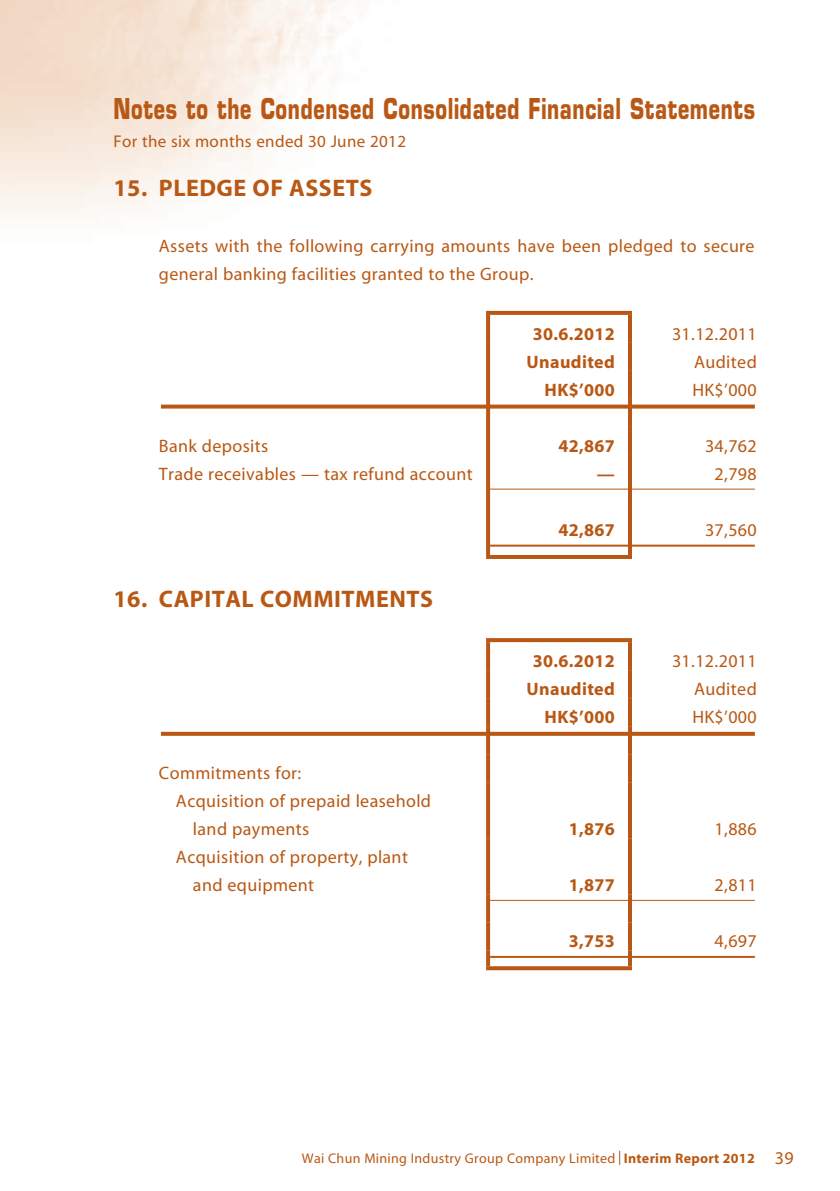
<style>
.page{position:relative;width:840px;height:1191px;background:#fff}
.page>*{position:absolute;margin:0;border:0;box-sizing:border-box;transform-origin:0 0}
.t1{font:700 28px "Eurostile";letter-spacing:.035em;color:#b95814;scale:.7 1}
.t2{font:700 24px "Myriad";letter-spacing:.02em;color:#b95814}
.t3{font:18px/28px "Myriad";letter-spacing:.02em;color:#b95814}
.t4{font:700 18px "Myriad";letter-spacing:.02em;color:#b95814}
.t5{font:17px "Myriad";letter-spacing:.02em;color:#b95814}
.t6{font:14px "Myriad";letter-spacing:.02em;color:#b95814}
.s1{font-weight:700}
.s2{font-size:18px}
</style>
<div class="page">
<img style="left:0;top:0;width:755px;height:1165px">
<svg style="left:619px;top:1150px;width:1px;height:14px"></svg>
<svg style="left:486px;top:311px;width:145px;height:4px"></svg>
<svg style="left:486px;top:315px;width:4px;height:28px"></svg>
<svg style="left:627px;top:315px;width:4px;height:28px"></svg>
<svg style="left:486px;top:343px;width:4px;height:28px"></svg>
<svg style="left:627px;top:343px;width:4px;height:28px"></svg>
<svg style="left:486px;top:371px;width:4px;height:28px"></svg>
<svg style="left:627px;top:371px;width:4px;height:28px"></svg>
<svg style="left:486px;top:399px;width:4px;height:28px"></svg>
<svg style="left:627px;top:399px;width:4px;height:28px"></svg>
<svg style="left:486px;top:427px;width:4px;height:28px"></svg>
<svg style="left:627px;top:427px;width:4px;height:28px"></svg>
<svg style="left:486px;top:455px;width:4px;height:28px"></svg>
<svg style="left:627px;top:455px;width:4px;height:28px"></svg>
<svg style="left:486px;top:483px;width:4px;height:28px"></svg>
<svg style="left:627px;top:483px;width:4px;height:28px"></svg>
<svg style="left:486px;top:511px;width:4px;height:28px"></svg>
<svg style="left:627px;top:511px;width:4px;height:28px"></svg>
<svg style="left:486px;top:539px;width:4px;height:16px"></svg>
<svg style="left:627px;top:539px;width:4px;height:16px"></svg>
<hr style="left:486px;top:555px;width:145px;height:4px;background:#b95814">
<svg style="left:161px;top:404px;width:593px;height:4px;background:#c37036"></svg>
<hr style="left:490px;top:488px;width:264px;height:1px;background:#b95814">
<hr style="left:490px;top:544px;width:264px;height:2px;background:#b95814">
<svg style="left:486px;top:638px;width:145px;height:4px"></svg>
<svg style="left:486px;top:642px;width:4px;height:28px"></svg>
<svg style="left:627px;top:642px;width:4px;height:28px"></svg>
<svg style="left:486px;top:670px;width:4px;height:28px"></svg>
<svg style="left:627px;top:670px;width:4px;height:28px"></svg>
<svg style="left:486px;top:698px;width:4px;height:28px"></svg>
<svg style="left:627px;top:698px;width:4px;height:28px"></svg>
<svg style="left:486px;top:726px;width:4px;height:28px"></svg>
<svg style="left:627px;top:726px;width:4px;height:28px"></svg>
<svg style="left:486px;top:754px;width:4px;height:28px"></svg>
<svg style="left:627px;top:754px;width:4px;height:28px"></svg>
<svg style="left:486px;top:782px;width:4px;height:56px"></svg>
<svg style="left:627px;top:782px;width:4px;height:56px"></svg>
<svg style="left:486px;top:838px;width:4px;height:56px"></svg>
<svg style="left:627px;top:838px;width:4px;height:56px"></svg>
<svg style="left:486px;top:894px;width:4px;height:28px"></svg>
<svg style="left:627px;top:894px;width:4px;height:28px"></svg>
<svg style="left:486px;top:922px;width:4px;height:28px"></svg>
<svg style="left:627px;top:922px;width:4px;height:28px"></svg>
<svg style="left:486px;top:950px;width:4px;height:16px"></svg>
<svg style="left:627px;top:950px;width:4px;height:16px"></svg>
<svg style="left:486px;top:966px;width:145px;height:4px"></svg>
<svg style="left:161px;top:732px;width:593px;height:4px;background:#bb5e1d"></svg>
<hr style="left:490px;top:900px;width:264px;height:1px;background:#b95814">
<hr style="left:490px;top:956px;width:264px;height:2px;background:#b95814">
<h1 class="t1" style="left:113px;top:91px;width:917px">Notes to the Condensed Consolidated Financial Statements</h1>
<p class="t5" style="left:113px;top:133px;width:294px">For the six months ended 30 June 2012</p>
<h2 class="t2" style="left:113px;top:175px;width:260px">15. PLEDGE OF ASSETS</h2>
<p class="t3" style="left:159px;top:233px;width:597px">Assets with the following carrying amounts have been pledged to secure general banking facilities granted to the Group.</p>
<p class="t4" style="left:532px;top:325px;width:84px">30.6.2012</p>
<p class="t3" style="left:671px;top:321px;width:86px">31.12.2011</p>
<p class="t4" style="left:526px;top:353px;width:90px">Unaudited</p>
<p class="t3" style="left:693px;top:349px;width:64px">Audited</p>
<p class="t4" style="left:544px;top:381px;width:72px">HK$’000</p>
<p class="t3" style="left:692px;top:377px;width:66px">HK$’000</p>
<p class="t3" style="left:159px;top:433px;width:111px">Bank deposits</p>
<p class="t4" style="left:558px;top:437px;width:58px">42,867</p>
<p class="t3" style="left:704px;top:433px;width:53px">34,762</p>
<p class="t3" style="left:159px;top:461px;width:315px">Trade receivables — tax refund account</p>
<p class="t4" style="left:596px;top:465px;width:19px">—</p>
<p class="t3" style="left:714px;top:461px;width:44px">2,798</p>
<h2 class="t2" style="left:113px;top:587px;width:321px">16. CAPITAL COMMITMENTS</h2>
<p class="t4" style="left:558px;top:521px;width:58px">42,867</p>
<p class="t3" style="left:704px;top:517px;width:53px">37,560</p>
<p class="t4" style="left:532px;top:652px;width:84px">30.6.2012</p>
<p class="t3" style="left:671px;top:648px;width:86px">31.12.2011</p>
<p class="t4" style="left:526px;top:680px;width:90px">Unaudited</p>
<p class="t3" style="left:693px;top:676px;width:64px">Audited</p>
<p class="t4" style="left:544px;top:708px;width:72px">HK$’000</p>
<p class="t3" style="left:692px;top:704px;width:66px">HK$’000</p>
<p class="t3" style="left:159px;top:760px;width:144px">Commitments for:</p>
<p class="t3" style="left:176px;top:788px;width:256px">Acquisition of prepaid leasehold</p>
<p class="t3" style="left:193px;top:816px;width:118px">land payments</p>
<p class="t4" style="left:568px;top:820px;width:48px">1,876</p>
<p class="t3" style="left:714px;top:816px;width:44px">1,886</p>
<p class="t3" style="left:193px;top:844px;width:216px;text-indent:-17px">Acquisition of property, plant and equipment</p>
<p class="t4" style="left:568px;top:876px;width:48px">1,877</p>
<p class="t3" style="left:714px;top:872px;width:44px">2,811</p>
<p class="t4" style="left:568px;top:932px;width:48px">3,753</p>
<p class="t3" style="left:714px;top:928px;width:44px">4,697</p>
<p class="t6" style="left:302px;top:1150px;width:493px">Wai Chun Mining Industry Group Company Limited <span class="s1">Interim Report 2012</span> <span class="s2">39</span></p>
</div>
